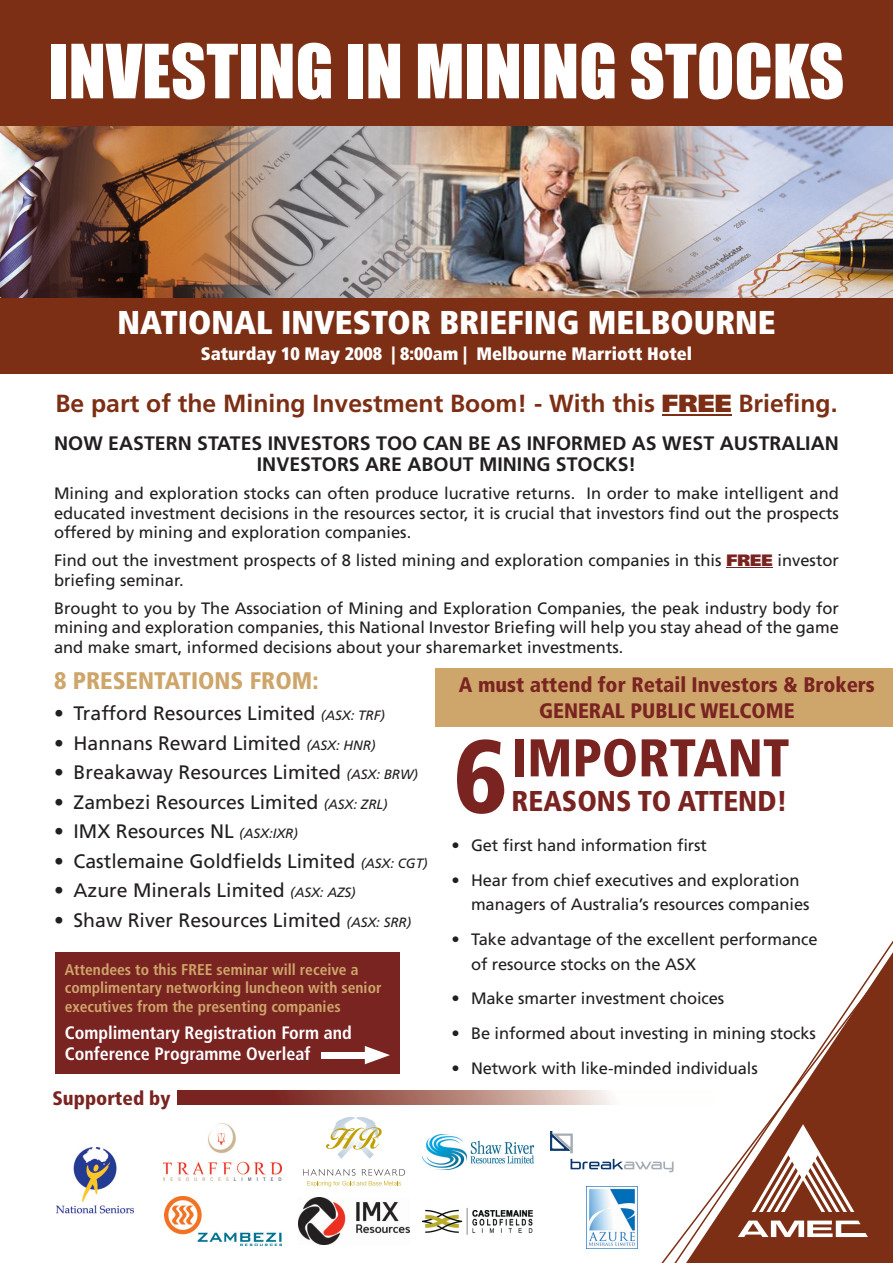
<style>
.page{position:relative;width:893px;height:1263px;background:#fff}
.page>*{position:absolute;margin:0;border:0;box-sizing:border-box;transform-origin:0 0}
.t1{font:69px "Impact";color:#fff}
.t2{font:900 condensed 52.95px "Frutiger";color:#7a2422}
.t3{font:900 condensed 33px "Frutiger";color:#fff}
.t4{font:900 condensed 28.65px "Frutiger";color:#7a2422}
.t5{font:700 24.75px "Frutiger CE";color:#7c2f14}
.t6{font:900 condensed 24px "Frutiger";color:#cea66b}
.t7{font:900 condensed 21px/25.2px "Frutiger";color:#7a2422;text-align:center}
.t8{font:19.5px "Frutiger";color:#231f20}
.t9{font:700 19.5px/21px "Frutiger CE";color:#231f20;text-align:center}
.t10{font:900 condensed 19.5px "Frutiger";color:#7a2422}
.t11{font:700 condensed 18px/21.6px "Frutiger";color:#fff}
.t12{font:900 condensed 18px "Frutiger";color:#fff}
.t13{font:16.5px/19.5px "Frutiger";letter-spacing:-.005em;color:#231f20}
.t14{font:700 condensed 15.6px/18.6px "Frutiger";color:#cea66b}
.s1{font-family:"Frutiger";font-weight:900}
.s2{font-family:"Frutiger CE";font-weight:900;color:#7a2422}
.s3{font-family:"Frutiger CE";font-style:italic;font-size:13.5px}
.s4{font-size:103.2px}
</style>
<div class="page">
<div style="left:0;top:297px;width:893px;height:77px;background:#7c2f14"></div>
<div style="left:435px;top:668px;width:458px;height:58px;background:#cea66b"></div>
<svg style="left:661px;top:940px;width:232px;height:323px"></svg>
<div style="left:0;top:0;width:893px;height:128px;background:#7c2f14"></div>
<hr style="left:662px;top:414px;width:70px;height:1px;background:#7c2f14">
<hr style="left:726px;top:567px;width:47px;height:1px;background:#7a2422">
<div style="left:56px;top:952px;width:344px;height:121px;background:#7a2422"></div>
<div style="left:321px;top:1052px;width:54px;height:6px;background:#fff"></div>
<svg style="left:365px;top:1046px;width:25px;height:18px"></svg>
<img style="left:0;top:126px;width:893px;height:172px">
<img style="left:56px;top:1147px;width:77px;height:67px">
<img style="left:163px;top:1123px;width:119px;height:57px">
<svg style="left:326px;top:1117px;width:56px;height:42px"></svg>
<svg style="left:303px;top:1169px;width:102px;height:18px"></svg>
<img style="left:423px;top:1134px;width:111px;height:35px">
<svg style="left:571px;top:1159px;width:103px;height:13px"></svg>
<svg style="left:550px;top:1131px;width:22px;height:22px"></svg>
<img style="left:164px;top:1196px;width:118px;height:49px">
<img style="left:298px;top:1198px;width:111px;height:46px">
<img style="left:422px;top:1208px;width:112px;height:27px">
<img style="left:586px;top:1186px;width:52px;height:63px">
<svg style="left:178px;top:1090px;width:536px;height:14px"></svg>
<h1 class="t1" style="left:49px;top:29px;width:797px">INVESTING IN MINING STOCKS</h1>
<h3 class="t3" style="left:117px;top:310px;width:660px">NATIONAL INVESTOR BRIEFING MELBOURNE</h3>
<p class="t12" style="left:201px;top:346px;width:493px">Saturday 10 May 2008 | 8:00am | Melbourne Marriott Hotel</p>
<h3 class="t5" style="left:55px;top:393px;width:784px">Be part of the Mining Investment Boom! - With this <span class="s1">FREE</span> Briefing.</h3>
<p class="t9" style="left:54px;top:434px;width:786px">NOW EASTERN STATES INVESTORS TOO CAN BE AS INFORMED AS WEST AUSTRALIAN<br>INVESTORS ARE ABOUT MINING STOCKS!</p>
<p class="t13" style="left:54px;top:485px;width:786px;text-align:justify">Mining and exploration stocks can often produce lucrative returns. In order to make intelligent and educated investment decisions in the resources sector, it is crucial that investors find out the prospects offered by mining and exploration companies.</p>
<p class="t13" style="left:54px;top:552px;width:786px">Find out the investment prospects of 8 listed mining and exploration companies in this <span class="s2">FREE</span> investor briefing seminar.</p>
<p class="t13" style="left:54px;top:599px;width:786px;text-align:justify">Brought to you by The Association of Mining and Exploration Companies, the peak industry body for mining and exploration companies, this National Investor Briefing will help you stay ahead of the game and make smart, informed decisions about your sharemarket investments.</p>
<h3 class="t6" style="left:54px;top:671px;width:266px">8 PRESENTATIONS FROM:</h3>
<p class="t8" style="left:54px;top:706px;width:332px">• Trafford Resources Limited <span class="s3">(ASX: TRF)</span></p>
<p class="t8" style="left:54px;top:735px;width:323px">• Hannans Reward Limited <span class="s3">(ASX: HNR)</span></p>
<p class="t8" style="left:54px;top:765px;width:365px">• Breakaway Resources Limited <span class="s3">(ASX: BRW)</span></p>
<p class="t8" style="left:54px;top:794px;width:335px">• Zambezi Resources Limited <span class="s3">(ASX: ZRL)</span></p>
<p class="t8" style="left:54px;top:824px;width:245px">• IMX Resources NL <span class="s3">(ASX:IXR)</span></p>
<p class="t8" style="left:54px;top:853px;width:375px">• Castlemaine Goldfields Limited <span class="s3">(ASX: CGT)</span></p>
<p class="t8" style="left:54px;top:883px;width:303px">• Azure Minerals Limited <span class="s3">(ASX: AZS)</span></p>
<p class="t8" style="left:54px;top:912px;width:359px">• Shaw River Resources Limited <span class="s3">(ASX: SRR)</span></p>
<p class="t14" style="left:65px;top:961px;width:318px">Attendees to this FREE seminar will receive a complimentary networking luncheon with senior executives from the presenting companies</p>
<p class="t11" style="left:65px;top:1023px;width:289px">Complimentary Registration Form and<br>Conference Programme Overleaf</p>
<p class="t10" style="left:52px;top:1090px;width:120px">Supported by</p>
<p class="t7" style="left:459px;top:674px;width:417px">A must attend for Retail Investors &amp; Brokers<br>GENERAL PUBLIC WELCOME</p>
<h2 class="t2" style="left:454px;top:737px;width:337px"><span class="s4">6</span>IMPORTANT</h2>
<h3 class="t4" style="left:511px;top:789px;width:278px">REASONS TO ATTEND!</h3>
<p class="t13" style="left:451px;top:837px;width:257px">• Get first hand information first</p>
<p class="t13" style="left:471px;top:869px;width:340px;line-height:24.3px;text-indent:-19px">• Hear from chief executives and exploration managers of Australia’s resources companies</p>
<p class="t13" style="left:471px;top:929px;width:348px;line-height:24.3px;text-indent:-19px">• Take advantage of the excellent performance of resource stocks on the ASX</p>
<p class="t13" style="left:451px;top:990px;width:274px">• Make smarter investment choices</p>
<p class="t13" style="left:451px;top:1025px;width:366px">• Be informed about investing in mining stocks</p>
<p class="t13" style="left:451px;top:1060px;width:308px">• Network with like-minded individuals</p>
</div>
